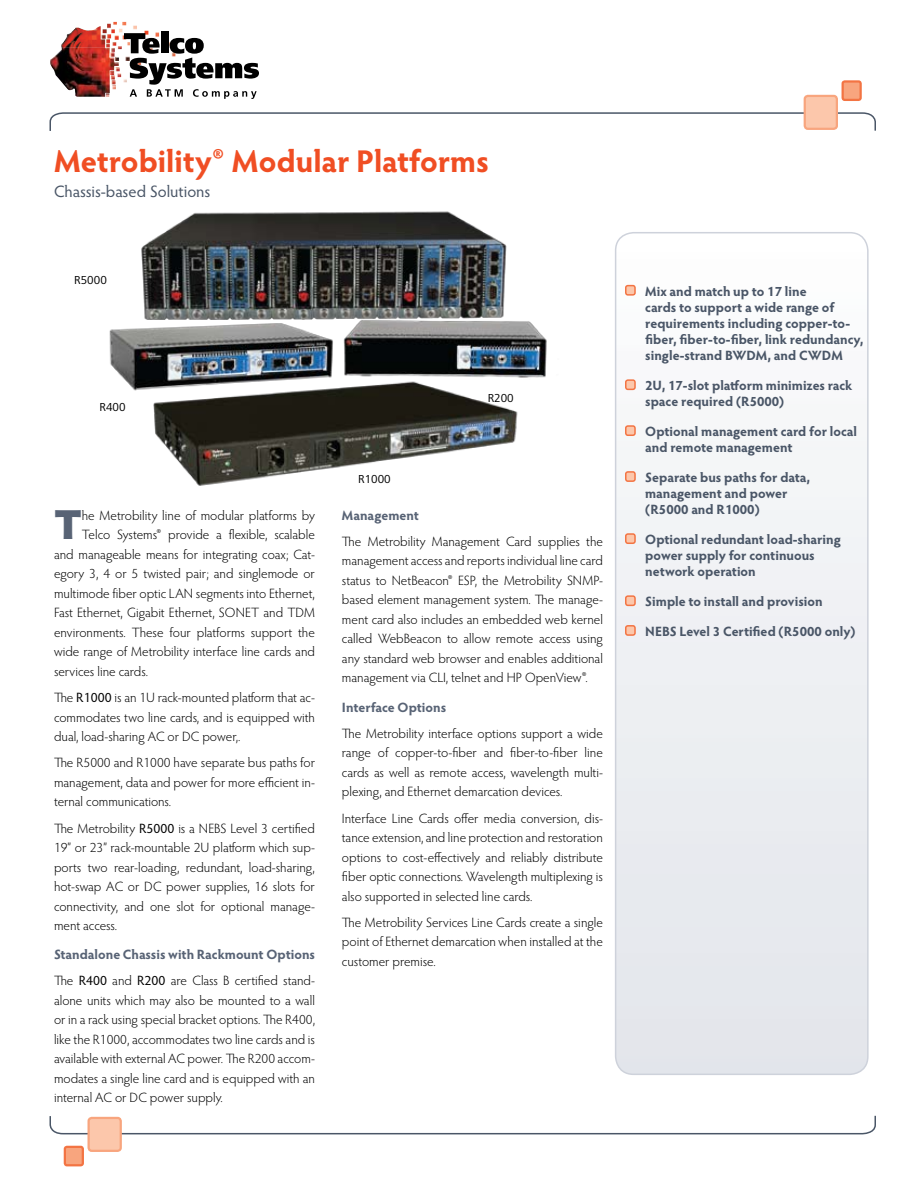
<style>
.page{position:relative;width:918px;height:1188px;background:#fff}
.page>*{position:absolute;margin:0;border:0;box-sizing:border-box;transform-origin:0 0}
.t1{font:900 42px "Hypatia Sans Pro";color:#586375}
.t2{font:700 31.5px "Hypatia Sans Pro";color:#f04e23}
.t3{font:16.5px "Hypatia Sans Pro";color:#4a5667}
.t4{font:300 13.5px/19.5px "Hypatia Sans Pro";color:#000;text-align:justify}
.t5{font:700 13.5px/16.2px "Hypatia Sans Pro";color:#4a5667}
.t6{font:700 13.5px/26.2px "Hypatia Sans Pro";letter-spacing:-.005em;color:#586375}
.t7{font:12px "Frutiger Next LT";color:#000}
.s1{font-weight:400}
.s2{font-weight:300;color:#000}
.s3{font-weight:400;color:#000}
</style>
<div class="page">
<svg style="left:50px;top:22px;width:209px;height:77px"></svg>
<svg style="left:49px;top:112px;width:827px;height:19px"></svg>
<div style="left:805px;top:96px;width:32px;height:33px;background:#fcc7ab;border-radius:3px"></div>
<div style="left:804px;top:95px;width:34px;height:35px;border:2px solid #f8a57e;border-radius:3px"></div>
<div style="left:843px;top:81px;width:18px;height:19px;background:#f8a57e;border-radius:2px"></div>
<div style="left:842px;top:80px;width:20px;height:21px;border:2px solid #f37443;border-radius:2px"></div>
<svg style="left:49px;top:1115px;width:827px;height:20px"></svg>
<div style="left:89px;top:1118px;width:32px;height:33px;background:#fcc7ab;border-radius:3px"></div>
<div style="left:88px;top:1117px;width:34px;height:35px;border:2px solid #f8a57e;border-radius:3px"></div>
<div style="left:65px;top:1147px;width:18px;height:18px;background:#f8a57e;border-radius:2px"></div>
<div style="left:64px;top:1146px;width:20px;height:20px;border:2px solid #f37443;border-radius:2px"></div>
<svg style="left:616px;top:233px;width:250px;height:841px"></svg>
<div style="left:615px;top:232px;width:254px;height:843px;border:2px solid #ced2db;border-radius:18px"></div>
<div style="left:626px;top:286px;width:9px;height:9px;background:#fcc7ab;border-radius:2px"></div>
<div style="left:625px;top:285px;width:11px;height:11px;border:2px solid #f37443;border-radius:2px"></div>
<div style="left:626px;top:380px;width:9px;height:9px;background:#fcc7ab;border-radius:2px"></div>
<div style="left:625px;top:379px;width:11px;height:11px;border:2px solid #f37443;border-radius:2px"></div>
<div style="left:626px;top:426px;width:9px;height:9px;background:#fcc7ab;border-radius:2px"></div>
<div style="left:625px;top:425px;width:11px;height:11px;border:2px solid #f37443;border-radius:2px"></div>
<div style="left:626px;top:472px;width:9px;height:9px;background:#fcc7ab;border-radius:2px"></div>
<div style="left:625px;top:471px;width:11px;height:11px;border:2px solid #f37443;border-radius:2px"></div>
<div style="left:626px;top:534px;width:9px;height:9px;background:#fcc7ab;border-radius:2px"></div>
<div style="left:625px;top:533px;width:11px;height:11px;border:2px solid #f37443;border-radius:2px"></div>
<div style="left:626px;top:596px;width:9px;height:9px;background:#fcc7ab;border-radius:2px"></div>
<div style="left:625px;top:595px;width:11px;height:11px;border:2px solid #f37443;border-radius:2px"></div>
<div style="left:626px;top:626px;width:9px;height:9px;background:#fcc7ab;border-radius:2px"></div>
<div style="left:625px;top:625px;width:11px;height:11px;border:2px solid #f37443;border-radius:2px"></div>
<img style="left:109px;top:211px;width:438px;height:275px">
<h2 class="t2" style="left:54px;top:139px;width:436px">Metrobility® Modular Platforms</h2>
<p class="t3" style="left:54px;top:181px;width:158px">Chassis-based Solutions</p>
<p class="t7" style="left:74px;top:274px;width:34px">R5000</p>
<p class="t7" style="left:100px;top:400px;width:28px">R400</p>
<h1 class="t1" style="left:54px;top:494px;width:29px">T</h1>
<p class="t4" style="left:82px;top:505px;width:235px">he Metrobility line of modular platforms by</p>
<p class="t4" style="left:82px;top:525px;width:235px">Telco Systems® provide a flexible, scalable</p>
<p class="t4" style="left:54px;top:544px;width:262px">and manageable means for integrating coax; Cat-</p>
<p class="t4" style="left:54px;top:564px;width:262px">egory 3, 4 or 5 twisted pair; and singlemode or</p>
<p class="t4" style="left:54px;top:583px;width:262px">multimode fiber optic LAN segments into Ethernet,</p>
<p class="t4" style="left:54px;top:603px;width:262px">Fast Ethernet, Gigabit Ethernet, SONET and TDM</p>
<p class="t4" style="left:54px;top:622px;width:262px">environments. These four platforms support the</p>
<p class="t4" style="left:54px;top:642px;width:263px">wide range of Metrobility interface line cards and</p>
<p class="t4" style="left:54px;top:661px;width:95px">services line cards.</p>
<p class="t4" style="left:54px;top:687px;width:263px">The <span class="s1">R1000</span> is an 1U rack-mounted platform that ac&shy;commodates two line cards, and is equipped with dual, load-sharing AC or DC power,.</p>
<p class="t4" style="left:54px;top:753px;width:263px">The R5000 and R1000 have separate bus paths for management, data and power for more efficient in&shy;ternal communications.</p>
<p class="t4" style="left:54px;top:818px;width:262px">The Metrobility <span class="s1">R5000</span> is a NEBS Level 3 certified 19” or 23” rack-mountable 2U platform which sup&shy;ports two rear-loading, redundant, load-sharing, hot-swap AC or DC power supplies, 16 slots for connectivity, and one slot for optional manage&shy;ment access.</p>
<p class="t6" style="left:54px;top:941px;width:263px">Standalone Chassis with Rackmount Options<br><span class="s2">The</span> <span class="s3">R400</span> <span class="s2">and</span> <span class="s3">R200</span> <span class="s2">are Class B certified stand-</span></p>
<p class="t4" style="left:54px;top:990px;width:263px">alone units which may also be mounted to a wall or in a rack using special bracket options. The R400, like the R1000, accommodates two line cards and is available with external AC power. The R200 accom&shy;modates a single line card and is equipped with an internal AC or DC power supply.</p>
<p class="t7" style="left:358px;top:473px;width:34px">R1000</p>
<p class="t7" style="left:488px;top:392px;width:28px">R200</p>
<p class="t6" style="left:342px;top:501px;width:79px">Management</p>
<p class="t4" style="left:342px;top:531px;width:263px">The Metrobility Management Card supplies the management access and reports individual line card status to NetBeacon® ESP, the Metrobility SNMP&shy;based element management system. The manage&shy;ment card also includes an embedded web kernel called WebBeacon to allow remote access using any standard web browser and enables additional management via CLI, telnet and HP OpenView®.</p>
<p class="t6" style="left:342px;top:693px;width:106px">Interface Options</p>
<p class="t4" style="left:342px;top:723px;width:263px">The Metrobility interface options support a wide range of copper-to-fiber and fiber-to-fiber line cards as well as remote access, wavelength multi&shy;plexing, and Ethernet demarcation devices.</p>
<p class="t4" style="left:342px;top:808px;width:263px">Interface Line Cards offer media conversion, dis&shy;tance extension, and line protection and restoration options to cost-effectively and reliably distribute fiber optic connections. Wavelength multiplexing is also supported in selected line cards.</p>
<p class="t4" style="left:342px;top:912px;width:263px">The Metrobility Services Line Cards create a single point of Ethernet demarcation when installed at the customer premise.</p>
<p class="t5" style="left:645px;top:282px;width:220px">Mix and match up to 17 line<br>cards to support a wide range of requirements including copper-to&shy;fiber, fiber-to-fiber, link redundancy, single-strand BWDM, and CWDM</p>
<p class="t5" style="left:645px;top:377px;width:209px">2U, 17-slot platform minimizes rack space required (R5000)</p>
<p class="t5" style="left:645px;top:423px;width:213px">Optional management card for local and remote management</p>
<p class="t5" style="left:645px;top:469px;width:166px">Separate bus paths for data, management and power (R5000 and R1000)</p>
<p class="t5" style="left:645px;top:531px;width:197px">Optional redundant load-sharing power supply for continuous network operation</p>
<p class="t5" style="left:645px;top:593px;width:179px">Simple to install and provision</p>
<p class="t5" style="left:645px;top:622px;width:212px">NEBS Level 3 Certified (R5000 only)</p>
</div>
